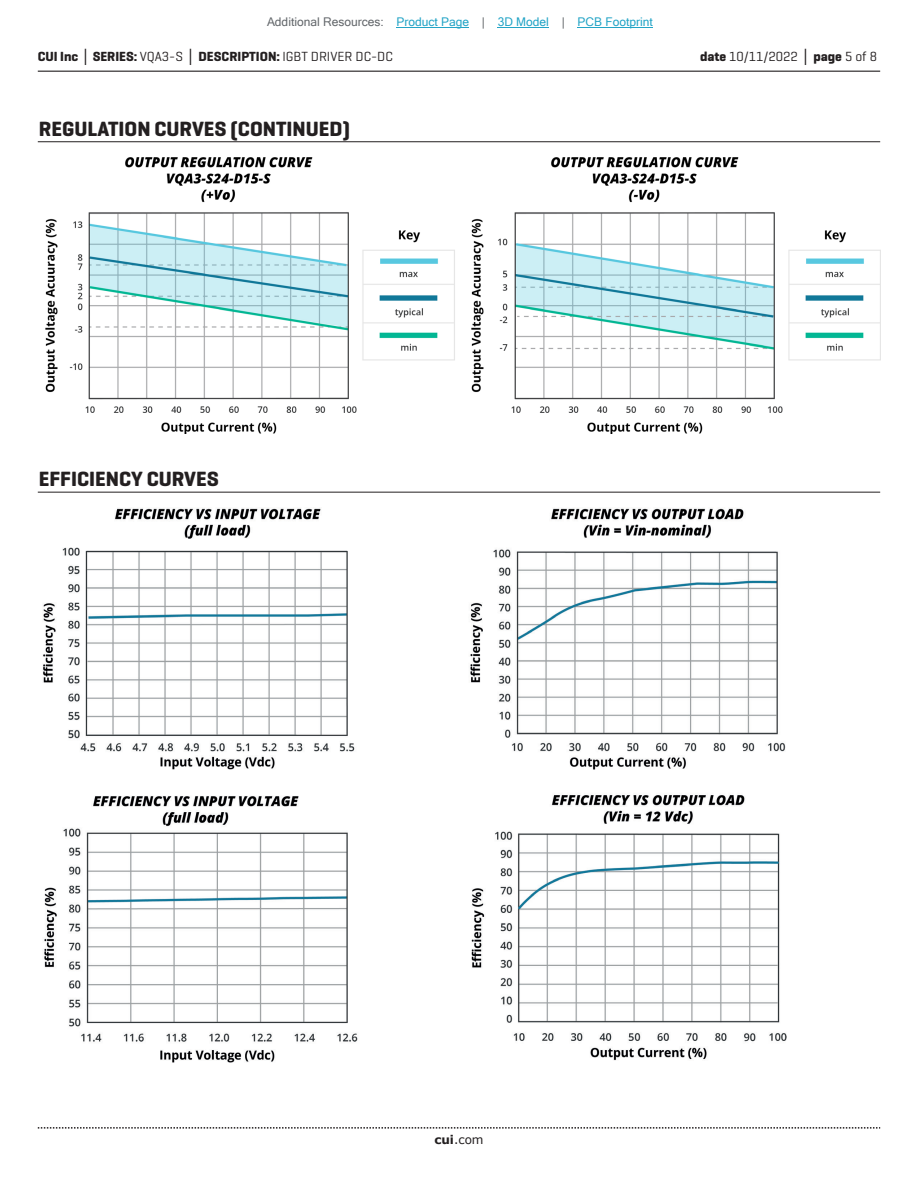
<style>
.page{position:relative;width:918px;height:1188px;background:#fff}
.page>*{position:absolute;margin:0;border:0;box-sizing:border-box;transform-origin:0 0}
.t1{font:700 21px "Geogrotesque";color:#231f20}
.t2{font:700 13.5px "Geogrotesque";color:#231f20}
.t3{font:13.5px "Geogrotesque";color:#231f20}
.t4{font:12px "Microsoft Sans Serif";color:#23a4c6}
.t5{font:12px "Verdana";color:#231f20}
.s1{color:#63676b}
.s2{font-family:"Verdana"}
.s3{font-weight:400}
.s4{font-weight:700}
.s5{font-family:"Verdana";font-weight:700}
</style>
<div class="page">
<hr style="left:38px;top:71px;width:842px;height:1px;background:#231f20">
<svg style="left:38px;top:1127px;width:842px;height:2px"></svg>
<hr style="left:38px;top:492px;width:842px;height:1px;background:#231f20">
<img style="left:45px;top:157px;width:835px;height:276px">
<hr style="left:38px;top:141px;width:842px;height:1px;background:#231f20">
<img style="left:43px;top:508px;width:315px;height:555px">
<img style="left:470px;top:508px;width:317px;height:553px">
<hr style="left:397px;top:27px;width:72px;height:1px;background:#23a4c6">
<hr style="left:498px;top:27px;width:51px;height:1px;background:#23a4c6">
<hr style="left:578px;top:27px;width:75px;height:1px;background:#23a4c6">
<p class="t4" style="left:267px;top:15px;width:387px"><span class="s1">Additional Resources:</span> Product Page <span class="s1">|</span> 3D Model <span class="s1">|</span> PCB Footprint</p>
<p class="t2" style="left:38px;top:48px;width:357px">CUI Inc <span class="s2">│</span> SERIES: <span class="s3">VQA3-S</span> <span class="s2">│</span> DESCRIPTION: <span class="s3">IGBT DRIVER DC-DC</span></p>
<p class="t3" style="left:700px;top:48px;width:179px"><span class="s4">date</span> 10/11/2022 <span class="s5">│</span> <span class="s4">page</span> 5 of 8</p>
<h1 class="t1" style="left:39px;top:116px;width:313px">REGULATION CURVES (CONTINUED)</h1>
<h1 class="t1" style="left:39px;top:466px;width:181px">EFFICIENCY CURVES</h1>
<p class="t5" style="left:434px;top:1131px;width:51px"><span class="s4">cui</span>.com</p>
</div>
